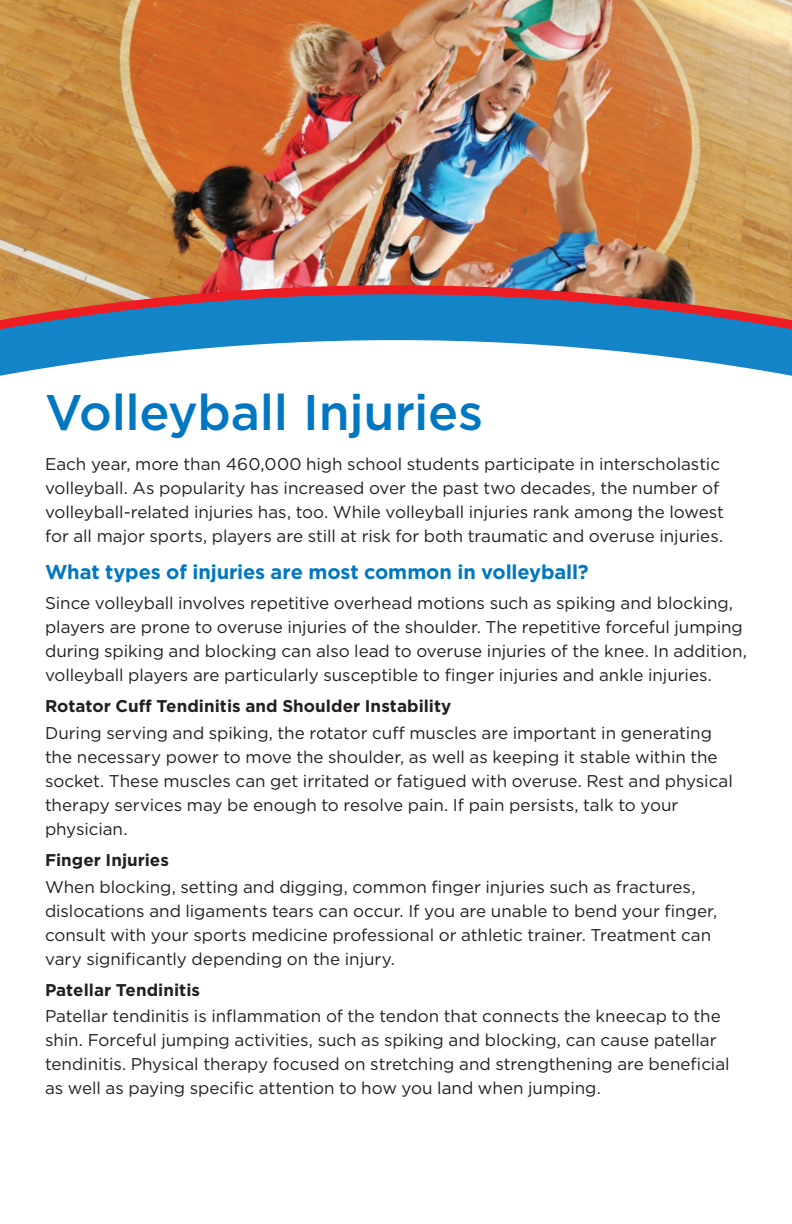
<style>
.page{position:relative;width:792px;height:1224px;background:#fff}
.page>*{position:absolute;margin:0;border:0;box-sizing:border-box;transform-origin:0 0}
.t1{font:500 50px "Gotham";letter-spacing:-.005em;color:#0077c0}
.t2{font:700 20px "Gotham";letter-spacing:-.005em;color:#0077c0}
.t3{font:17px/24px "Gotham";color:#231f20}
.t4{font:700 17px "Gotham";letter-spacing:.005em;color:#231f20}
</style>
<div class="page">
<img style="left:0;top:0;width:792px;height:281px">
<svg style="left:0;top:281px;width:792px;height:92px"></svg>
<h1 class="t1" style="left:45px;top:380px;width:440px">Volleyball Injuries</h1>
<p class="t3" style="left:45px;top:452px;width:681px">Each year, more than 460,000 high school students participate in interscholastic volleyball. As popularity has increased over the past two decades, the number of volleyball-related injuries has, too. While volleyball injuries rank among the lowest for all major sports, players are still at risk for both traumatic and overuse injuries.</p>
<p class="t2" style="left:45px;top:559px;width:545px">What types of injuries are most common in volleyball?</p>
<p class="t3" style="left:45px;top:591px;width:703px">Since volleyball involves repetitive overhead motions such as spiking and blocking, players are prone to overuse injuries of the shoulder. The repetitive forceful jumping during spiking and blocking can also lead to overuse injuries of the knee. In addition, volleyball players are particularly susceptible to finger injuries and ankle injuries.</p>
<p class="t4" style="left:45px;top:695px;width:408px">Rotator Cuff Tendinitis and Shoulder Instability</p>
<p class="t3" style="left:45px;top:721px;width:689px">During serving and spiking, the rotator cuff muscles are important in generating the necessary power to move the shoulder, as well as keeping it stable within the socket. These muscles can get irritated or fatigued with overuse. Rest and physical therapy services may be enough to resolve pain. If pain persists, talk to your physician.</p>
<p class="t4" style="left:45px;top:849px;width:125px">Finger Injuries</p>
<p class="t3" style="left:45px;top:874px;width:674px">When blocking, setting and digging, common finger injuries such as fractures, dislocations and ligaments tears can occur. If you are unable to bend your finger, consult with your sports medicine professional or athletic trainer. Treatment can vary significantly depending on the injury.</p>
<p class="t4" style="left:45px;top:978px;width:157px">Patellar Tendinitis</p>
<p class="t3" style="left:45px;top:1004px;width:686px">Patellar tendinitis is inflammation of the tendon that connects the kneecap to the shin. Forceful jumping activities, such as spiking and blocking, can cause patellar tendinitis. Physical therapy focused on stretching and strengthening are beneficial as well as paying specific attention to how you land when jumping.</p>
</div>
